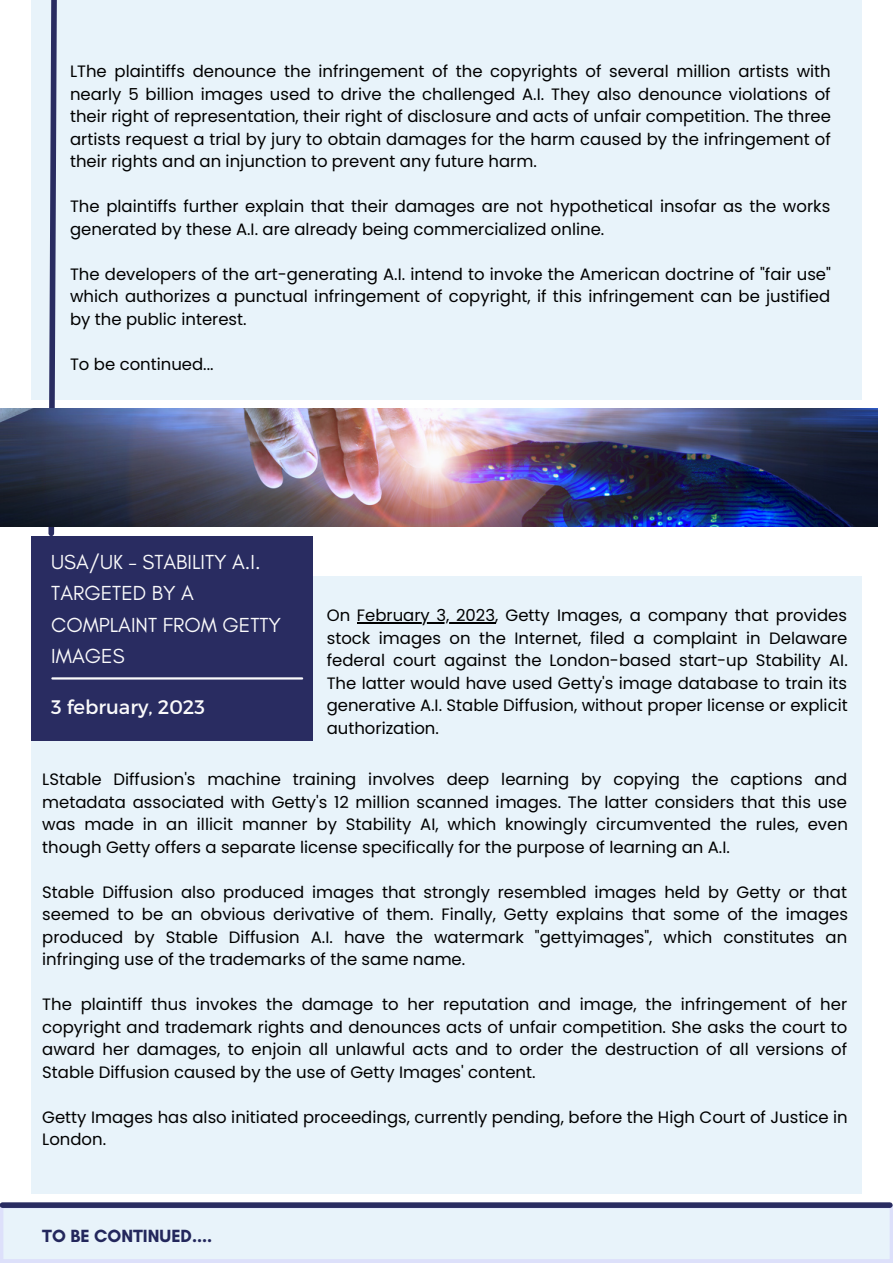
<style>
.page{position:relative;width:893px;height:1264px;background:#fff}
.page>*{position:absolute;margin:0;border:0;box-sizing:border-box;transform-origin:0 0}
.t1{font:20.7px/31.5px "Glacial Indifference";color:#fafafb}
.t2{font:19.65px "Montserrat";color:#fafafb}
.t3{font:700 18px "Glacial Indifference";color:#23275c}
.t4{font:16.5px/22.5px "Poppins";color:#000;text-align:justify}
</style>
<div class="page">
<div style="left:31px;top:0;width:830px;height:399px;background:#e8f3fa"></div>
<svg style="left:0;top:1205px;width:892px;height:57px;background:#e3eef7"></svg>
<div style="left:31px;top:576px;width:830px;height:617px;background:#e8f3fa"></div>
<hr style="left:357px;top:622px;width:138px;height:1px;background:#000">
<div style="left:31px;top:536px;width:281px;height:204px;background:#292c61"></div>
<hr style="left:52px;top:677px;width:250px;height:2px;background:#fafafb">
<svg style="left:46px;top:0;width:14px;height:536px"></svg>
<img style="left:0;top:409px;width:877px;height:118px">
<div style="left:2px;top:1202px;width:887px;height:5px;background:#292c61"></div>
<p class="t4" style="left:70px;top:60px;width:762px">LThe plaintiffs denounce the infringement of the copyrights of several million artists with nearly 5 billion images used to drive the challenged A.I. They also denounce violations of their right of representation, their right of disclosure and acts of unfair competition. The three artists request a trial by jury to obtain damages for the harm caused by the infringement of their rights and an injunction to prevent any future harm.</p>
<p class="t4" style="left:70px;top:195px;width:761px">The plaintiffs further explain that their damages are not hypothetical insofar as the works generated by these A.I. are already being commercialized online.</p>
<p class="t4" style="left:70px;top:263px;width:762px">The developers of the art-generating A.I. intend to invoke the American doctrine of "fair use" which authorizes a punctual infringement of copyright, if this infringement can be justified by the public interest.</p>
<p class="t4" style="left:70px;top:353px;width:145px">To be continued...</p>
<p class="t1" style="left:51px;top:546px;width:231px">USA/UK - STABILITY A.I.<br>TARGETED BY A<br>COMPLAINT FROM GETTY<br>IMAGES</p>
<p class="t2" style="left:51px;top:694px;width:155px">3 february, 2023</p>
<p class="t4" style="left:327px;top:604px;width:522px">On February 3, 2023, Getty Images, a company that provides stock images on the Internet, filed a complaint in Delaware federal court against the London-based start-up Stability AI.<br>The latter would have used Getty's image database to train its generative A.I. Stable Diffusion, without proper license or explicit authorization.</p>
<p class="t4" style="left:42px;top:768px;width:807px">LStable Diffusion's machine training involves deep learning by copying the captions and metadata associated with Getty's 12 million scanned images. The latter considers that this use was made in an illicit manner by Stability AI, which knowingly circumvented the rules, even though Getty offers a separate license specifically for the purpose of learning an A.I.</p>
<p class="t4" style="left:42px;top:880px;width:807px">Stable Diffusion also produced images that strongly resembled images held by Getty or that seemed to be an obvious derivative of them. Finally, Getty explains that some of the images produced by Stable Diffusion A.I. have the watermark "gettyimages", which constitutes an infringing use of the trademarks of the same name.</p>
<p class="t4" style="left:42px;top:993px;width:806px">The plaintiff thus invokes the damage to her reputation and image, the infringement of her copyright and trademark rights and denounces acts of unfair competition. She asks the court to award her damages, to enjoin all unlawful acts and to order the destruction of all versions of Stable Diffusion caused by the use of Getty Images' content.</p>
<p class="t4" style="left:42px;top:1105px;width:807px">Getty Images has also initiated proceedings, currently pending, before the High Court of Justice in<br>London.</p>
<p class="t3" style="left:42px;top:1225px;width:171px">TO BE CONTINUED....</p>
</div>
